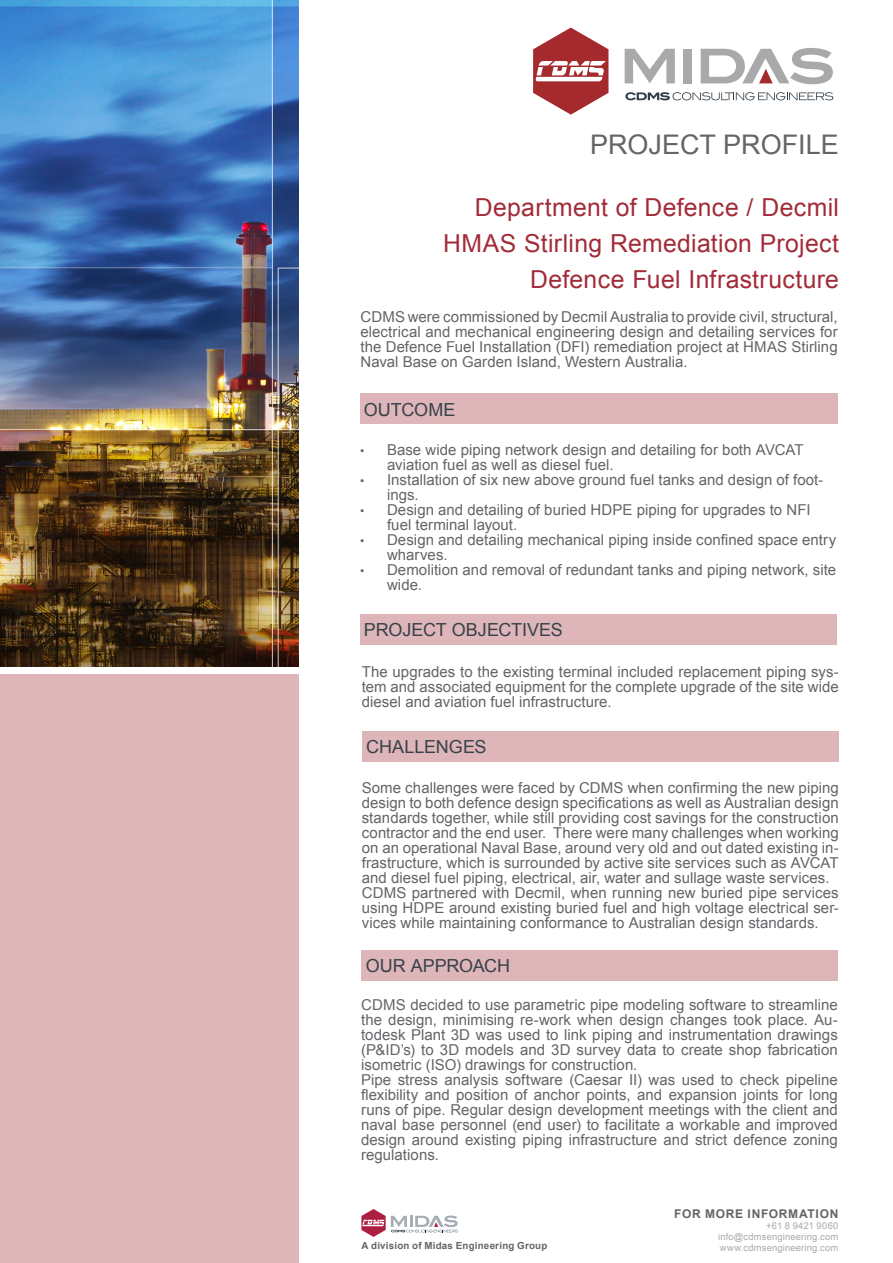
<style>
.page{position:relative;width:893px;height:1263px;background:#fff}
.page>*{position:absolute;margin:0;border:0;box-sizing:border-box;transform-origin:0 0}
.t1{font:27px "Arial";color:#646469}
.Cover_Article_Header{font:24.75px "Arial";letter-spacing:.015em;color:#a22b38}
.t2{font:18px "Arial";letter-spacing:-.005em;color:#37424a}
.t3{font:15px/15px "Arial";color:#646469;text-align:justify}
.t4{font:700 12px "Arial";letter-spacing:.06em;color:#646469}
.t5{font:700 9.75px "Arial";letter-spacing:.025em;color:#646469}
.t6{font:9.3px/11.2px "Arial";letter-spacing:.02em;color:#a8a9ad;text-align:right}
.s1{font-size:12px}
</style>
<div class="page">
<div style="left:360px;top:393px;width:477px;height:31px;background:#deb5b9"></div>
<div style="left:360px;top:614px;width:477px;height:31px;background:#deb5b9"></div>
<svg style="left:625px;top:49px;width:50px;height:34px"></svg>
<div style="left:683px;top:49px;width:9px;height:34px;background:#a9a8aa"></div>
<svg style="left:701px;top:48px;width:132px;height:36px"></svg>
<svg style="left:625px;top:92px;width:208px;height:8px"></svg>
<svg style="left:533px;top:28px;width:75px;height:87px"></svg>
<div style="left:0;top:674px;width:298px;height:589px;background:#deb5b9"></div>
<img style="left:0;top:0;width:298px;height:666px">
<div style="left:362px;top:731px;width:477px;height:31px;background:#deb5b9"></div>
<svg style="left:361px;top:1209px;width:97px;height:28px"></svg>
<div style="left:361px;top:950px;width:477px;height:31px;background:#deb5b9"></div>
<p class="t1" style="left:590px;top:126px;width:250px">PROJECT PROFILE</p>
<p class="Cover_Article_Header" style="left:475px;top:191px;width:366px">Department of Defence / Decmil</p>
<p class="Cover_Article_Header" style="left:443px;top:227px;width:397px">HMAS Stirling Remediation Project</p>
<p class="Cover_Article_Header" style="left:530px;top:263px;width:310px">Defence Fuel Infrastructure</p>
<p class="t3" style="left:360px;top:309px;width:479px">CDMS were commissioned by Decmil Australia to provide civil, structural, electrical and mechanical engineering design and detailing services for the Defence Fuel Installation (DFI) remediation project at HMAS Stirling Naval Base on Garden Island, Western Australia.</p>
<p class="t2" style="left:364px;top:398px;width:93px">OUTCOME</p>
<p class="t3" style="left:387px;top:442px;width:418px;text-indent:-27px"><span class="s1">•</span> Base wide piping network design and detailing for both AVCAT aviation fuel as well as diesel fuel.</p>
<p class="t3" style="left:387px;top:472px;width:438px;text-indent:-27px"><span class="s1">•</span> Installation of six new above ground fuel tanks and design of foot&shy;ings.</p>
<p class="t3" style="left:387px;top:502px;width:425px;text-indent:-27px"><span class="s1">•</span> Design and detailing of buried HDPE piping for upgrades to NFI fuel terminal layout.</p>
<p class="t3" style="left:387px;top:532px;width:451px;text-indent:-27px"><span class="s1">•</span> Design and detailing mechanical piping inside confined space entry wharves.</p>
<p class="t3" style="left:387px;top:562px;width:451px;text-indent:-27px"><span class="s1">•</span> Demolition and removal of redundant tanks and piping network, site wide.</p>
<p class="t2" style="left:364px;top:618px;width:200px">PROJECT OBJECTIVES</p>
<p class="t3" style="left:362px;top:665px;width:478px">The upgrades to the existing terminal included replacement piping sys&shy;tem and associated equipment for the complete upgrade of the site wide diesel and aviation fuel infrastructure.</p>
<p class="t2" style="left:366px;top:735px;width:122px">CHALLENGES</p>
<p class="t3" style="left:362px;top:781px;width:478px">Some challenges were faced by CDMS when confirming the new piping design to both defence design specifications as well as Australian design standards together, while still providing cost savings for the construction contractor and the end user. There were many challenges when working on an operational Naval Base, around very old and out dated existing in&shy;frastructure, which is surrounded by active site services such as AVCAT and diesel fuel piping, electrical, air, water and sullage waste services.</p>
<p class="t3" style="left:362px;top:886px;width:478px">CDMS partnered with Decmil, when running new buried pipe services using HDPE around existing buried fuel and high voltage electrical ser&shy;vices while maintaining conformance to Australian design standards.</p>
<p class="t2" style="left:366px;top:954px;width:146px">OUR APPROACH</p>
<p class="t3" style="left:361px;top:998px;width:478px">CDMS decided to use parametric pipe modeling software to streamline the design, minimising re-work when design changes took place. Au&shy;todesk Plant 3D was used to link piping and instrumentation drawings (P&amp;ID’s) to 3D models and 3D survey data to create shop fabrication isometric (ISO) drawings for construction.</p>
<p class="t3" style="left:361px;top:1073px;width:478px">Pipe stress analysis software (Caesar II) was used to check pipeline flexibility and position of anchor points, and expansion joints for long runs of pipe. Regular design development meetings with the client and naval base personnel (end user) to facilitate a workable and improved design around existing piping infrastructure and strict defence zoning regulations.</p>
<p class="t4" style="left:674px;top:1205px;width:166px">FOR MORE INFORMATION</p>
<p class="t6" style="left:718px;top:1220px;width:122px">+61 8 9421 9060 info@cdmsengineering.com</p>
<p class="t5" style="left:361px;top:1239px;width:187px">A division of Midas Engineering Group</p>
<p class="t6" style="left:720px;top:1242px;width:120px">www.cdmsengineering.com</p>
</div>
